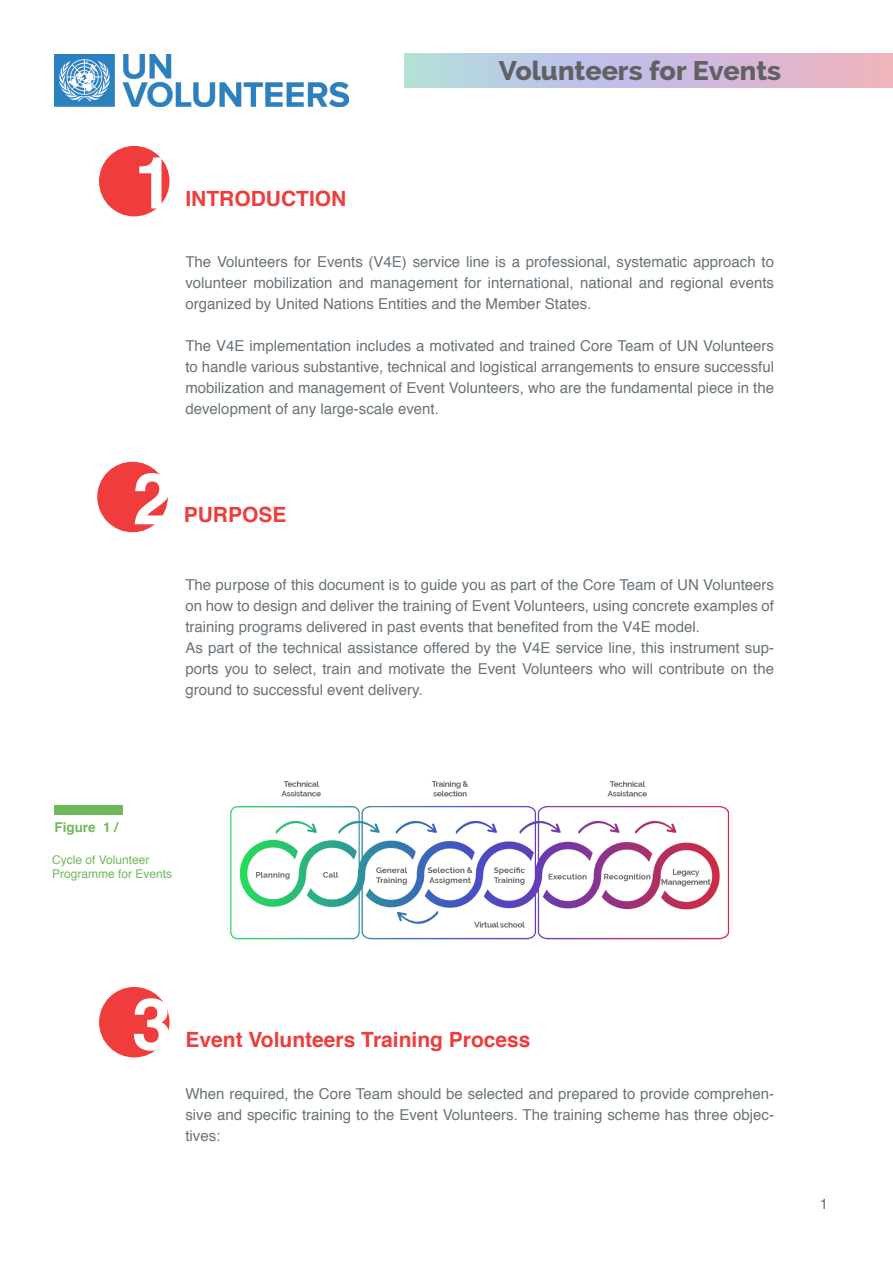
<style>
.page{position:relative;width:893px;height:1263px;background:#fff}
.page>*{position:absolute;margin:0;border:0;box-sizing:border-box;transform-origin:0 0}
.t1{font:700 72px "Helvetica";color:#fff}
.t2{font:800 27px "Raleway";color:#616164}
.t3{font:700 21px "Helvetica";color:#ee3d3c}
.t4{font:15px/21px "Helvetica";color:#697379;text-align:justify}
.t5{font:700 13.5px "Helvetica";color:#70b85c}
.t6{font:12px "Helvetica";color:#70b85c}
</style>
<div class="page">
<img style="left:54px;top:54px;width:294px;height:53px">
<div style="left:99px;top:146px;width:71px;height:70px;background:#ee3d3c;border-radius:50%"></div>
<div style="left:54px;top:805px;width:68px;height:9px;background:#70b85c"></div>
<div style="left:97px;top:462px;width:71px;height:70px;background:#ee3d3c;border-radius:50%"></div>
<img style="left:230px;top:781px;width:500px;height:159px">
<div style="left:99px;top:987px;width:71px;height:70px;background:#ee3d3c;border-radius:50%"></div>
<h2 class="t2" style="left:499px;top:55px;width:284px">Volunteers for Events</h2>
<p class="t1" style="left:134px;top:125px;width:42px">1</p>
<p class="t3" style="left:185px;top:181px;width:162px">INTRODUCTION</p>
<p class="t4" style="left:185px;top:252px;width:590px">The Volunteers for Events (V4E) service line is a professional, systematic approach to volunteer mobilization and management for international, national and regional events organized by United Nations Entities and the Member States.</p>
<p class="t4" style="left:185px;top:336px;width:590px">The V4E implementation includes a motivated and trained Core Team of UN Volunteers to handle various substantive, technical and logistical arrangements to ensure successful mobilization and management of Event Volunteers, who are the fundamental piece in the development of any large-scale event.</p>
<p class="t1" style="left:133px;top:441px;width:42px">2</p>
<p class="t3" style="left:184px;top:497px;width:104px">PURPOSE</p>
<p class="t4" style="left:185px;top:575px;width:590px">The purpose of this document is to guide you as part of the Core Team of UN Volunteers on how to design and deliver the training of Event Volunteers, using concrete examples of training programs delivered in past events that benefited from the V4E model.</p>
<p class="t4" style="left:185px;top:638px;width:590px">As part of the technical assistance offered by the V4E service line, this instrument sup&shy;ports you to select, train and motivate the Event Volunteers who will contribute on the ground to successful event delivery.</p>
<p class="t5" style="left:54px;top:816px;width:65px">Figure 1 /</p>
<p class="t6" style="left:52px;top:850px;width:99px">Cycle of Volunteer</p>
<p class="t6" style="left:52px;top:865px;width:122px">Programme for Events</p>
<p class="t1" style="left:132px;top:966px;width:42px">3</p>
<p class="t3" style="left:185px;top:1022px;width:347px">Event Volunteers Training Process</p>
<p class="t4" style="left:185px;top:1084px;width:590px">When required, the Core Team should be selected and prepared to provide comprehen&shy;sive and specific training to the Event Volunteers. The training scheme has three objec&shy;tives:</p>
<p class="t4" style="left:820px;top:1193px;width:10px">1</p>
</div>
